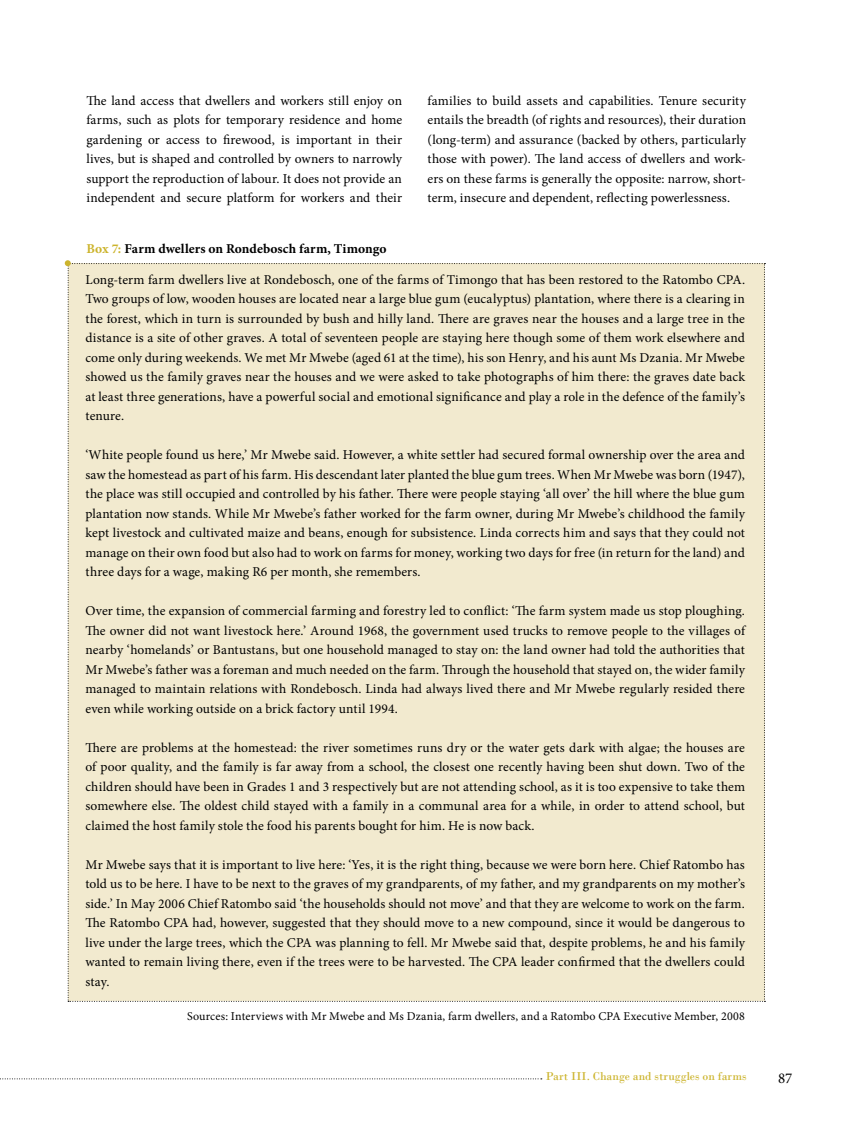
<style>
.page{position:relative;width:851px;height:1127px;background:#fff}
.page>*{position:absolute;margin:0;border:0;box-sizing:border-box;transform-origin:0 0}
.t1{font:15px "Minion Pro";color:#000}
.t2{font:13.5px/19.5px "Minion Pro";letter-spacing:.005em;color:#000;text-align:justify}
.t3{font:700 13.5px "Minion Pro";letter-spacing:.005em;color:#000}
.t4{font:12px "Minion Pro";letter-spacing:.015em;color:#000}
.t5{font:12px "Bodoni";color:#ccb42d}
.s1{color:#ccb42d}
</style>
<div class="page">
<svg style="left:0;top:1078px;width:541px;height:1px"></svg>
<div style="left:65px;top:260px;width:700px;height:742px;background:#f2eacf"></div>
<p class="t2" style="left:86px;top:91px;width:317px">The land access that dwellers and workers still enjoy on farms, such as plots for temporary residence and home gardening or access to firewood, is important in their lives, but is shaped and controlled by owners to narrowly support the reproduction of labour. It does not provide an independent and secure platform for workers and their</p>
<p class="t2" style="left:427px;top:91px;width:320px">families to build assets and capabilities. Tenure security entails the breadth (of rights and resources), their duration (long-term) and assurance (backed by others, particularly those with power). The land access of dwellers and work&shy;ers on these farms is generally the opposite: narrow, short&shy;term, insecure and dependent, reflecting powerlessness.</p>
<p class="t3" style="left:86px;top:239px;width:301px"><span class="s1">Box 7:</span> Farm dwellers on Rondebosch farm, Timongo</p>
<p class="t2" style="left:85px;top:270px;width:661px">Long-term farm dwellers live at Rondebosch, one of the farms of Timongo that has been restored to the Ratombo CPA.<br>Two groups of low, wooden houses are located near a large blue gum (eucalyptus) plantation, where there is a clearing in the forest, which in turn is surrounded by bush and hilly land. There are graves near the houses and a large tree in the distance is a site of other graves. A total of seventeen people are staying here though some of them work elsewhere and come only during weekends. We met Mr Mwebe (aged 61 at the time), his son Henry, and his aunt Ms Dzania. Mr Mwebe showed us the family graves near the houses and we were asked to take photographs of him there: the graves date back at least three generations, have a powerful social and emotional significance and play a role in the defence of the family’s tenure.</p>
<p class="t2" style="left:85px;top:445px;width:661px">‘White people found us here,’ Mr Mwebe said. However, a white settler had secured formal ownership over the area and saw the homestead as part of his farm. His descendant later planted the blue gum trees. When Mr Mwebe was born (1947), the place was still occupied and controlled by his father. There were people staying ‘all over’ the hill where the blue gum plantation now stands. While Mr Mwebe’s father worked for the farm owner, during Mr Mwebe’s childhood the family kept livestock and cultivated maize and beans, enough for subsistence. Linda corrects him and says that they could not manage on their own food but also had to work on farms for money, working two days for free (in return for the land) and three days for a wage, making R6 per month, she remembers.</p>
<p class="t2" style="left:85px;top:601px;width:661px">Over time, the expansion of commercial farming and forestry led to conflict: ‘The farm system made us stop ploughing.<br>The owner did not want livestock here.’ Around 1968, the government used trucks to remove people to the villages of nearby ‘homelands’ or Bantustans, but one household managed to stay on: the land owner had told the authorities that Mr Mwebe’s father was a foreman and much needed on the farm. Through the household that stayed on, the wider family managed to maintain relations with Rondebosch. Linda had always lived there and Mr Mwebe regularly resided there even while working outside on a brick factory until 1994.</p>
<p class="t2" style="left:85px;top:738px;width:661px">There are problems at the homestead: the river sometimes runs dry or the water gets dark with algae; the houses are of poor quality, and the family is far away from a school, the closest one recently having been shut down. Two of the children should have been in Grades 1 and 3 respectively but are not attending school, as it is too expensive to take them somewhere else. The oldest child stayed with a family in a communal area for a while, in order to attend school, but claimed the host family stole the food his parents bought for him. He is now back.</p>
<p class="t2" style="left:85px;top:854px;width:661px">Mr Mwebe says that it is important to live here: ‘Yes, it is the right thing, because we were born here. Chief Ratombo has told us to be here. I have to be next to the graves of my grandparents, of my father, and my grandparents on my mother’s side.’ In May 2006 Chief Ratombo said ‘the households should not move’ and that they are welcome to work on the farm.<br>The Ratombo CPA had, however, suggested that they should move to a new compound, since it would be dangerous to live under the large trees, which the CPA was planning to fell. Mr Mwebe said that, despite problems, he and his family wanted to remain living there, even if the trees were to be harvested. The CPA leader confirmed that the dwellers could stay.</p>
<p class="t4" style="left:187px;top:1008px;width:559px">Sources: Interviews with Mr Mwebe and Ms Dzania, farm dwellers, and a Ratombo CPA Executive Member, 2008</p>
<p class="t5" style="left:545px;top:1068px;width:202px">Part III. Change and struggles on farms</p>
<p class="t1" style="left:778px;top:1068px;width:16px">87</p>
</div>
